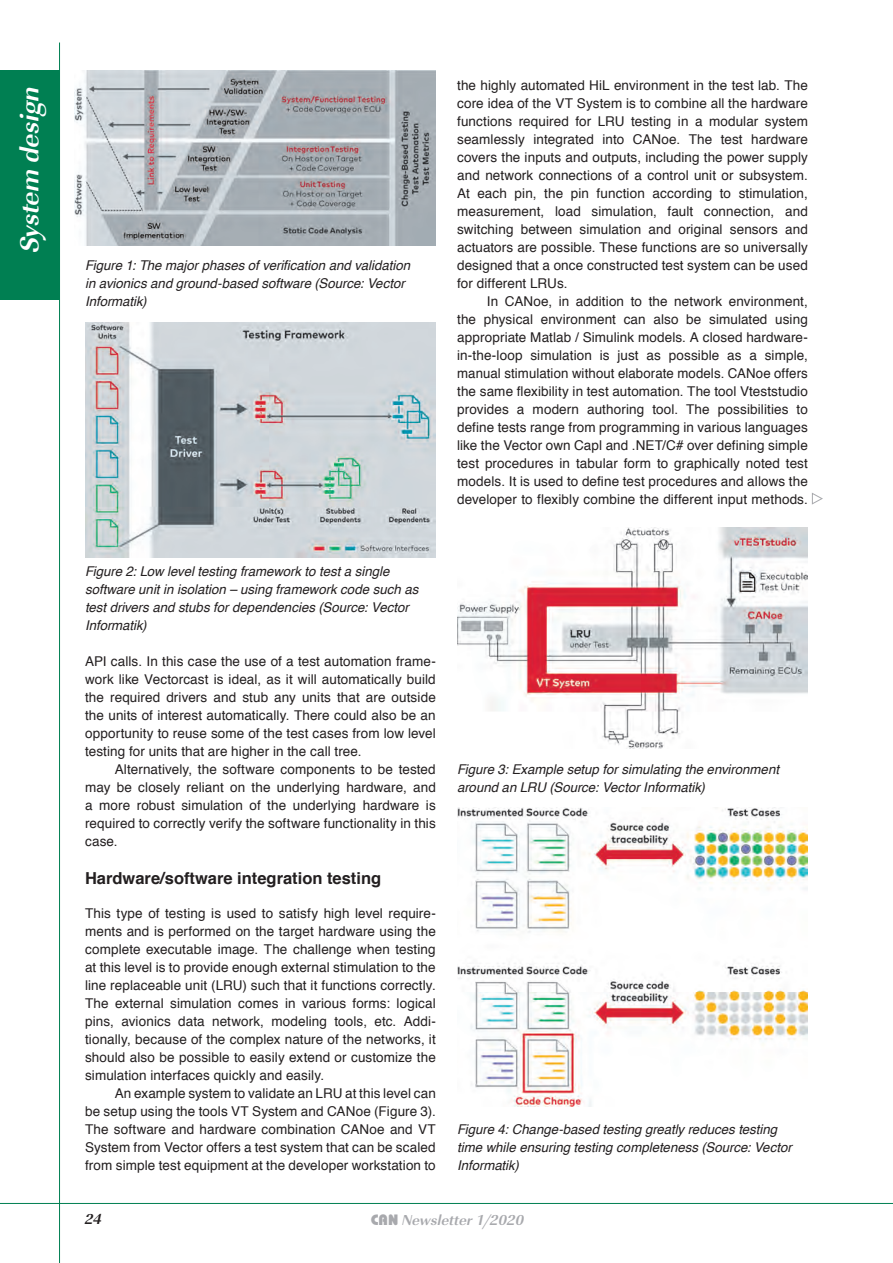
<style>
.page{position:relative;width:893px;height:1263px;background:#fff}
.page>*{position:absolute;margin:0;border:0;box-sizing:border-box;transform-origin:0 0}
.t1{font:27px "URW Imperial T Bold Obli";letter-spacing:-.005em;color:#fff}
.t2{font:700 16.5px "Helvetica";color:#231f20}
.t3{font:15px "URW Imperial T Bold Obli";color:#a8a9ad}
.t4{font:15px "URW Imperial T Bold Obli";color:#231f20}
.t5{font:13.5px/18px "Helvetica";letter-spacing:.01em;color:#231f20;text-align:justify}
.t6{font:italic 13.5px/18px "Helvetica";color:#231f20}
.s1{font-family:"Bauhaus";font-weight:800}
</style>
<div class="page">
<hr style="left:59px;top:43px;width:1px;height:1220px;background:#007f52">
<hr style="left:0;top:1203px;width:893px;height:1px;background:#007f52">
<div style="left:0;top:70px;width:60px;height:230px;background:#007f52"></div>
<img style="left:74px;top:70px;width:362px;height:176px">
<img style="left:85px;top:322px;width:351px;height:236px">
<img style="left:457px;top:527px;width:351px;height:222px">
<img style="left:457px;top:808px;width:351px;height:299px">
<svg style="left:812px;top:493px;width:11px;height:11px"></svg>
<h1 class="t1" style="left:14px;top:252px;width:168px;rotate:-90deg">System design</h1>
<p class="t6" style="left:85px;top:257px;width:327px">Figure 1: The major phases of verification and validation in avionics and ground-based software (Source: Vector<br>Informatik)</p>
<p class="t5" style="left:457px;top:77px;width:352px">the highly automated HiL environment in the test lab. The core idea of the VT System is to combine all the hardware functions required for LRU testing in a modular system seamlessly integrated into CANoe. The test hardware covers the inputs and outputs, including the power supply and network connections of a control unit or subsystem.<br>At each pin, the pin function according to stimulation, measurement, load simulation, fault connection, and switching between simulation and original sensors and actuators are possible. These functions are so universally designed that a once constructed test system can be used for different LRUs.</p>
<p class="t5" style="left:457px;top:293px;width:352px;text-indent:30px">In CANoe, in addition to the network environment, the physical environment can also be simulated using appropriate Matlab / Simulink models. A closed hardware&shy;in-the-loop simulation is just as possible as a simple, manual stimulation without elaborate models. CANoe offers the same flexibility in test automation. The tool Vteststudio provides a modern authoring tool. The possibilities to define tests range from programming in various languages like the Vector own Capl and .NET/C# over defining simple test procedures in tabular form to graphically noted test models. It is used to define test procedures and allows the developer to flexibly combine the different input methods.</p>
<p class="t6" style="left:85px;top:563px;width:335px">Figure 2: Low level testing framework to test a single software unit in isolation – using framework code such as test drivers and stubs for dependencies (Source: Vector Informatik)</p>
<p class="t5" style="left:85px;top:653px;width:352px">API calls. In this case the use of a test automation frame&shy;work like Vectorcast is ideal, as it will automatically build the required drivers and stub any units that are outside the units of interest automatically. There could also be an opportunity to reuse some of the test cases from low level testing for units that are higher in the call tree.</p>
<p class="t5" style="left:85px;top:761px;width:352px;text-indent:30px">Alternatively, the software components to be tested may be closely reliant on the underlying hardware, and a more robust simulation of the underlying hardware is required to correctly verify the software functionality in this case.</p>
<p class="t2" style="left:85px;top:864px;width:298px">Hardware/software integration testing</p>
<p class="t5" style="left:85px;top:905px;width:352px">This type of testing is used to satisfy high level require&shy;ments and is performed on the target hardware using the complete executable image. The challenge when testing at this level is to provide enough external stimulation to the line replaceable unit (LRU) such that it functions correctly.<br>The external simulation comes in various forms: logical pins, avionics data network, modeling tools, etc. Addi&shy;tionally, because of the complex nature of the networks, it should also be possible to easily extend or customize the simulation interfaces quickly and easily.</p>
<p class="t5" style="left:85px;top:1085px;width:352px;text-indent:30px">An example system to validate an LRU at this level can be setup using the tools VT System and CANoe (Figure 3).<br>The software and hardware combination CANoe and VT System from Vector offers a test system that can be scaled from simple test equipment at the developer workstation to</p>
<p class="t6" style="left:457px;top:761px;width:323px">Figure 3: Example setup for simulating the environment around an LRU (Source: Vector Informatik)</p>
<p class="t6" style="left:457px;top:1121px;width:336px">Figure 4: Change-based testing greatly reduces testing time while ensuring testing completeness (Source: Vector<br>Informatik)</p>
<p class="t4" style="left:85px;top:1210px;width:18px">24</p>
<p class="t3" style="left:371px;top:1211px;width:155px"><span class="s1">CAN</span> Newsletter 1/2020</p>
</div>
